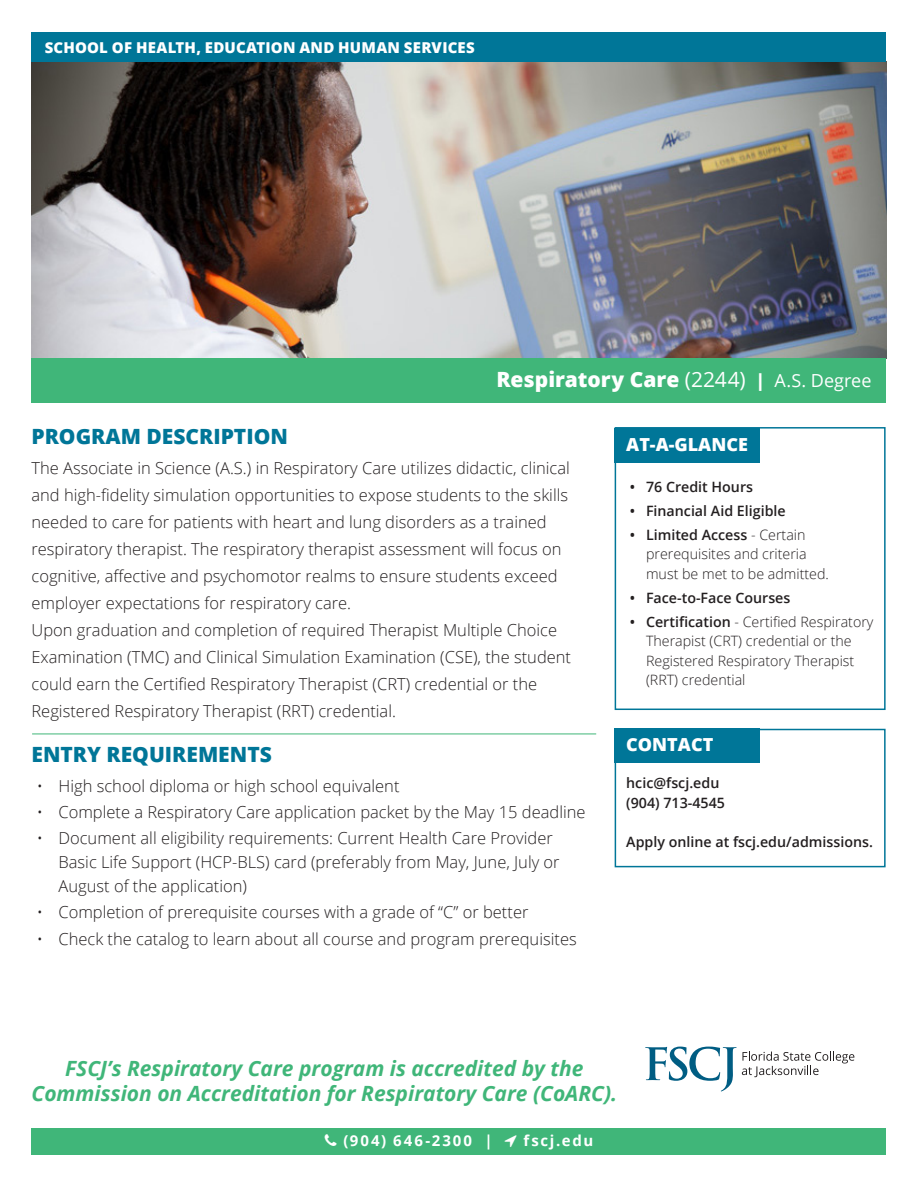
<style>
.page{position:relative;width:918px;height:1188px;background:#fff}
.page>*{position:absolute;margin:0;border:0;box-sizing:border-box;transform-origin:0 0}
.Accredited{font:italic 700 21px/25.5px "Open Sans";color:#40b679;text-align:center}
.t1{font:800 21px "Open Sans";color:#007698}
.t2{font:800 21px "Open Sans";color:#fff}
.t3{font:800 18px "Open Sans";color:#fff}
.body_copy{font:300 16.5px/27px "Open Sans";color:#231f20}
.t4{font:800 15px "Open Sans";letter-spacing:.015em;color:#fff}
.t5{font:700 15px "Open Sans";letter-spacing:.13em;color:#fff}
.t6{font:300 14.25px/19.5px "Open Sans";color:#231f20}
.Contact{font:600 14.25px "Open Sans";color:#231f20}
.At_A_Glance_-_bullet{font:600 14.25px "Open Sans";color:#231f20}
.s1{font-weight:400}
.s2{font-size:18px}
.s3{font-weight:400;font-size:18px}
.s4{font-weight:600}
</style>
<div class="page">
<div style="left:615px;top:729px;width:271px;height:138px;border:2px solid #007698"></div>
<div style="left:615px;top:728px;width:145px;height:35px;background:#007698"></div>
<hr style="left:32px;top:734px;width:564px;height:1px;background:#40b679">
<div style="left:32px;top:1128px;width:854px;height:27px;background:#40b679"></div>
<img style="left:31px;top:62px;width:855px;height:296px">
<div style="left:31px;top:32px;width:855px;height:30px;background:#007698"></div>
<div style="left:31px;top:358px;width:855px;height:45px;background:#40b679"></div>
<svg style="left:645px;top:1047px;width:209px;height:44px"></svg>
<div style="left:615px;top:427px;width:271px;height:283px;border:2px solid #007698"></div>
<div style="left:615px;top:428px;width:145px;height:34px;background:#007698"></div>
<p class="t4" style="left:45px;top:36px;width:432px">SCHOOL OF HEALTH, EDUCATION AND HUMAN SERVICES</p>
<p class="t2" style="left:497px;top:363px;width:376px">Respiratory Care <span class="s1">(2244)</span> <span class="s2">|</span> <span class="s3">A.S. Degree</span></p>
<p class="t1" style="left:32px;top:420px;width:258px">PROGRAM DESCRIPTION</p>
<p class="body_copy" style="left:32px;top:454px;width:540px">The Associate in Science (A.S.) in Respiratory Care utilizes didactic, clinical and high-fidelity simulation opportunities to expose students to the skills needed to care for patients with heart and lung disorders as a trained respiratory therapist. The respiratory therapist assessment will focus on cognitive, affective and psychomotor realms to ensure students exceed employer expectations for respiratory care.</p>
<p class="body_copy" style="left:32px;top:616px;width:541px">Upon graduation and completion of required Therapist Multiple Choice Examination (TMC) and Clinical Simulation Examination (CSE), the student could earn the Certified Respiratory Therapist (CRT) credential or the Registered Respiratory Therapist (RRT) credential.</p>
<p class="t1" style="left:32px;top:738px;width:242px">ENTRY REQUIREMENTS</p>
<p class="body_copy" style="left:37px;top:772px;width:364px">• High school diploma or high school equivalent</p>
<p class="body_copy" style="left:37px;top:798px;width:550px">• Complete a Respiratory Care application packet by the May 15 deadline</p>
<p class="body_copy" style="left:58px;top:826px;width:503px;line-height:24px;text-indent:-22px">• Document all eligibility requirements: Current Health Care Provider<br>Basic Life Support (HCP-BLS) card (preferably from May, June, July or<br>August of the application)</p>
<p class="body_copy" style="left:37px;top:899px;width:493px">• Completion of prerequisite courses with a grade of “C” or better</p>
<p class="body_copy" style="left:37px;top:925px;width:541px">• Check the catalog to learn about all course and program prerequisites</p>
<p class="t3" style="left:626px;top:431px;width:123px">AT-A-GLANCE</p>
<p class="Contact" style="left:630px;top:477px;width:125px">• 76 Credit Hours</p>
<p class="Contact" style="left:630px;top:501px;width:157px">• Financial Aid Eligible</p>
<p class="t6" style="left:646px;top:525px;width:184px;text-indent:-16px"><span class="s4">• Limited Access</span> - Certain prerequisites and criteria must be met to be admitted.</p>
<p class="Contact" style="left:630px;top:588px;width:162px">• Face-to-Face Courses</p>
<p class="t6" style="left:646px;top:611px;width:229px;text-indent:-16px"><span class="s4">• Certification</span> - Certified Respiratory<br>Therapist (CRT) credential or the<br>Registered Respiratory Therapist (RRT) credential</p>
<p class="t3" style="left:626px;top:731px;width:89px">CONTACT</p>
<p class="At_A_Glance_-_bullet" style="left:626px;top:773px;width:95px">hcic@fscj.edu</p>
<p class="At_A_Glance_-_bullet" style="left:626px;top:793px;width:100px">(904) 713-4545</p>
<p class="Contact" style="left:626px;top:832px;width:248px">Apply online at fscj.edu/admissions.</p>
<p class="Accredited" style="left:32px;top:1055px;width:587px">FSCJ’s Respiratory Care program is accredited by the<br>Commission on Accreditation for Respiratory Care (CoARC).</p>
<p class="t5" style="left:343px;top:1130px;width:151px">(904) 646-2300 |</p>
<p class="t5" style="left:524px;top:1130px;width:71px">fscj.edu</p>
</div>
